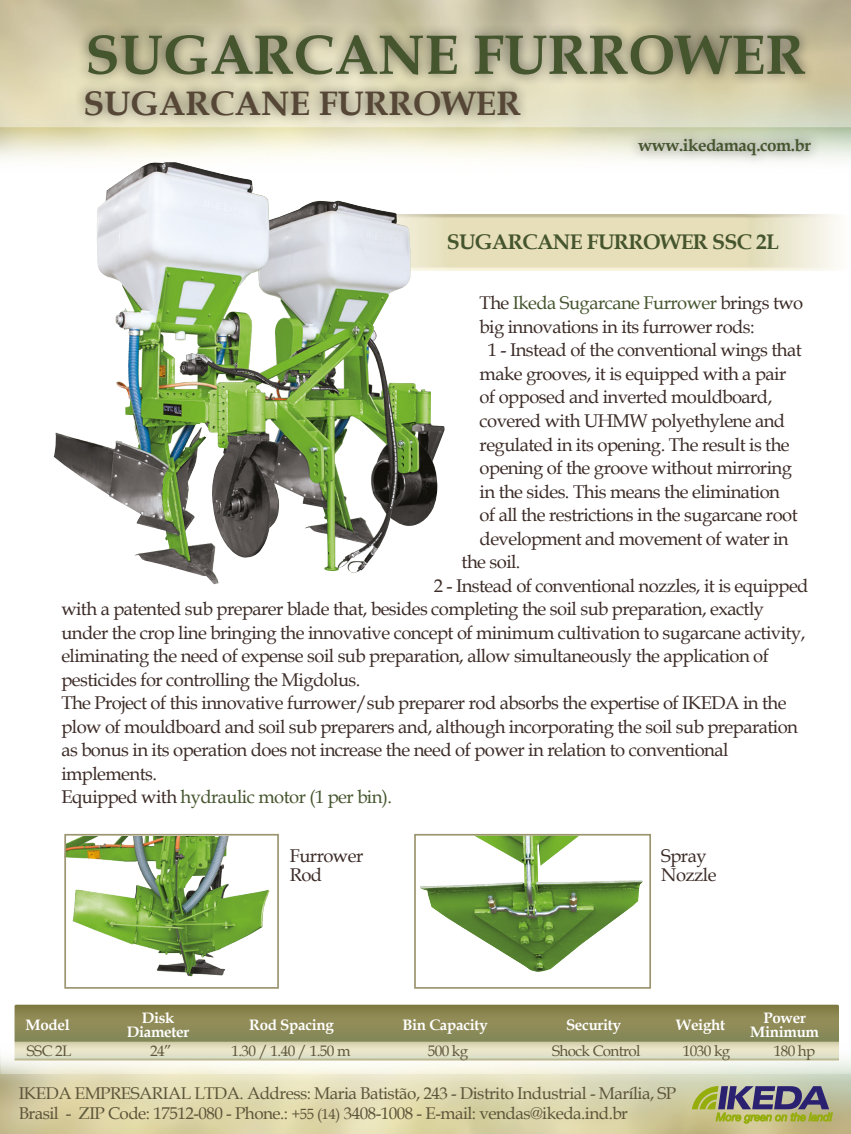
<style>
.page{position:relative;width:851px;height:1134px;background:#fff}
.page>*{position:absolute;margin:0;border:0;box-sizing:border-box;transform-origin:0 0}
.t1{font:700 56px "Book Antiqua";color:#45552e}
.t2{font:700 34px "Book Antiqua";color:#554635}
.t3{font:700 22px "Book Antiqua";letter-spacing:-.025em;color:#45552e}
.t4{font:700 22px "Book Antiqua";letter-spacing:-.025em;color:#554635}
.t5{font:700 21.2px "Book Antiqua";letter-spacing:-.03em;color:#45552e}
.t6{font:18.4px/19.4px "Book Antiqua";letter-spacing:-.03em;color:#3c2c27}
.t7{font:18.4px "Book Antiqua";letter-spacing:-.03em;color:#45552e}
.t8{font:17px/20.6px "Book Antiqua";letter-spacing:-.03em;color:#5d553a}
.t9{font:700 17px "Book Antiqua";letter-spacing:-.03em;color:#45552e}
.t10{font:700 15.2px/13.6px "Book Antiqua";letter-spacing:-.02em;color:#fff;text-align:center}
.t11{font:15.2px "Book Antiqua";letter-spacing:-.04em;color:#5e553a}
.s1{color:#3c2c27}
.s2{font-size:14.8px}
</style>
<div class="page">
<img style="left:0;top:0;width:850px;height:834px">
<img style="left:298px;top:172px;width:552px;height:139px">
<img style="left:0;top:1060px;width:27px;height:1px">
<img style="left:0;top:1004px;width:850px;height:56px">
<div style="left:103px;top:1073px;width:295px;height:39px;background:#f5f3df"></div>
<div style="left:417px;top:1073px;width:293px;height:39px;background:#f1efda"></div>
<div style="left:74px;top:79px;width:457px;height:48px;background:#000;opacity:.55"></div>
<div style="left:77px;top:23px;width:739px;height:64px;background:#000;opacity:.55"></div>
<img style="left:97px;top:161px;width:68px;height:287px">
<div style="left:628px;top:128px;width:193px;height:39px;background:#000;opacity:.55"></div>
<img style="left:67px;top:837px;width:203px;height:140px">
<img style="left:420px;top:837px;width:223px;height:135px">
<div style="left:64px;top:834px;width:215px;height:155px;border:2px solid #9c9570"></div>
<div style="left:414px;top:834px;width:237px;height:155px;border:2px solid #9c9570"></div>
<div style="left:776px;top:1072px;width:43px;height:38px;background:#dbe5d5"></div>
<img style="left:0;top:1074px;width:850px;height:60px">
<svg style="left:691px;top:1086px;width:141px;height:37px;background:#8f8f74"></svg>
<h1 class="t1" style="left:85px;top:17px;width:722px">SUGARCANE FURROWER</h1>
<h2 class="t2" style="left:83px;top:80px;width:439px">SUGARCANE FURROWER</h2>
<p class="t9" style="left:638px;top:134px;width:174px">www.ikedamaq.com.br</p>
<p class="t5" style="left:446px;top:227px;width:334px">SUGARCANE FURROWER SSC 2L</p>
<p class="t7" style="left:479px;top:290px;width:325px"><span class="s1">The</span> Ikeda Sugarcane Furrower <span class="s1">brings two</span></p>
<p class="t6" style="left:479px;top:317px;width:276px">big innovations in its furrower rods:</p>
<p class="t6" style="left:487px;top:340px;width:315px">1 - Instead of the conventional wings that</p>
<p class="t6" style="left:479px;top:364px;width:308px">make grooves, it is equipped with a pair</p>
<p class="t6" style="left:479px;top:387px;width:294px">of opposed and inverted mouldboard,</p>
<p class="t6" style="left:479px;top:411px;width:307px">covered with UHMW polyethylene and</p>
<p class="t6" style="left:479px;top:434px;width:311px">regulated in its opening. The result is the</p>
<p class="t6" style="left:479px;top:458px;width:314px">opening of the groove without mirroring</p>
<p class="t6" style="left:479px;top:481px;width:302px">in the sides. This means the elimination</p>
<p class="t6" style="left:479px;top:505px;width:319px">of all the restrictions in the sugarcane root</p>
<p class="t6" style="left:479px;top:528px;width:310px">development and movement of water in</p>
<p class="t6" style="left:461px;top:552px;width:60px">the soil.</p>
<p class="t6" style="left:433px;top:575px;width:376px">2 - Instead of conventional nozzles, it is equipped</p>
<p class="t6" style="left:61px;top:599px;width:704px">with a patented sub preparer blade that, besides completing the soil sub preparation, exactly</p>
<p class="t6" style="left:61px;top:622px;width:745px">under the crop line bringing the innovative concept of minimum cultivation to sugarcane activity,</p>
<p class="t6" style="left:61px;top:646px;width:709px">eliminating the need of expense soil sub preparation, allow simultaneously the application of</p>
<p class="t6" style="left:61px;top:669px;width:300px">pesticides for controlling the Migdolus.</p>
<p class="t6" style="left:61px;top:693px;width:726px">The Project of this innovative furrower/sub preparer rod absorbs the expertise of IKEDA in the</p>
<p class="t6" style="left:61px;top:716px;width:738px">plow of mouldboard and soil sub preparers and, although incorporating the soil sub preparation</p>
<p class="t6" style="left:61px;top:740px;width:668px">as bonus in its operation does not increase the need of power in relation to conventional</p>
<p class="t6" style="left:61px;top:763px;width:97px">implements.</p>
<p class="t7" style="left:61px;top:784px;width:332px"><span class="s1">Equipped with</span> hydraulic motor (1 per bin).</p>
<p class="t6" style="left:290px;top:845px;width:75px">Furrower<br>Rod</p>
<p class="t6" style="left:661px;top:845px;width:57px">Spray<br>Nozzle</p>
<p class="t10" style="left:26px;top:1018px;width:46px">Model</p>
<p class="t10" style="left:127px;top:1011px;width:64px">Disk<br>Diameter</p>
<p class="t10" style="left:249px;top:1018px;width:86px">Rod Spacing</p>
<p class="t10" style="left:566px;top:1018px;width:56px">Security</p>
<p class="t10" style="left:676px;top:1018px;width:50px">Weight</p>
<p class="t10" style="left:750px;top:1011px;width:70px">Power<br>Minimum</p>
<p class="t11" style="left:231px;top:1040px;width:121px">1.30 / 1.40 / 1.50 m</p>
<p class="t10" style="left:402px;top:1018px;width:87px">Bin Capacity</p>
<p class="t11" style="left:27px;top:1040px;width:46px">SSC 2L</p>
<p class="t11" style="left:150px;top:1040px;width:23px">24”</p>
<p class="t11" style="left:427px;top:1040px;width:42px">500 kg</p>
<p class="t11" style="left:552px;top:1040px;width:90px">Shock Control</p>
<p class="t11" style="left:682px;top:1040px;width:49px">1030 kg</p>
<p class="t11" style="left:773px;top:1040px;width:43px">180 hp</p>
<p class="t3" style="left:114px;top:1077px;width:275px">SUGARCANE FURROWER</p>
<p class="t4" style="left:427px;top:1077px;width:275px">SUGARCANE FURROWER</p>
<p class="t8" style="left:19px;top:1082px;width:658px">IKEDA EMPRESARIAL LTDA. Address: Maria Batistão, 243 - Distrito Industrial - Marília, SP<br>Brasil - ZIP Code: 17512-080 - Phone.: <span class="s2">+55 (14)</span> 3408-1008 - E-mail: vendas@ikeda.ind.br</p>
</div>
